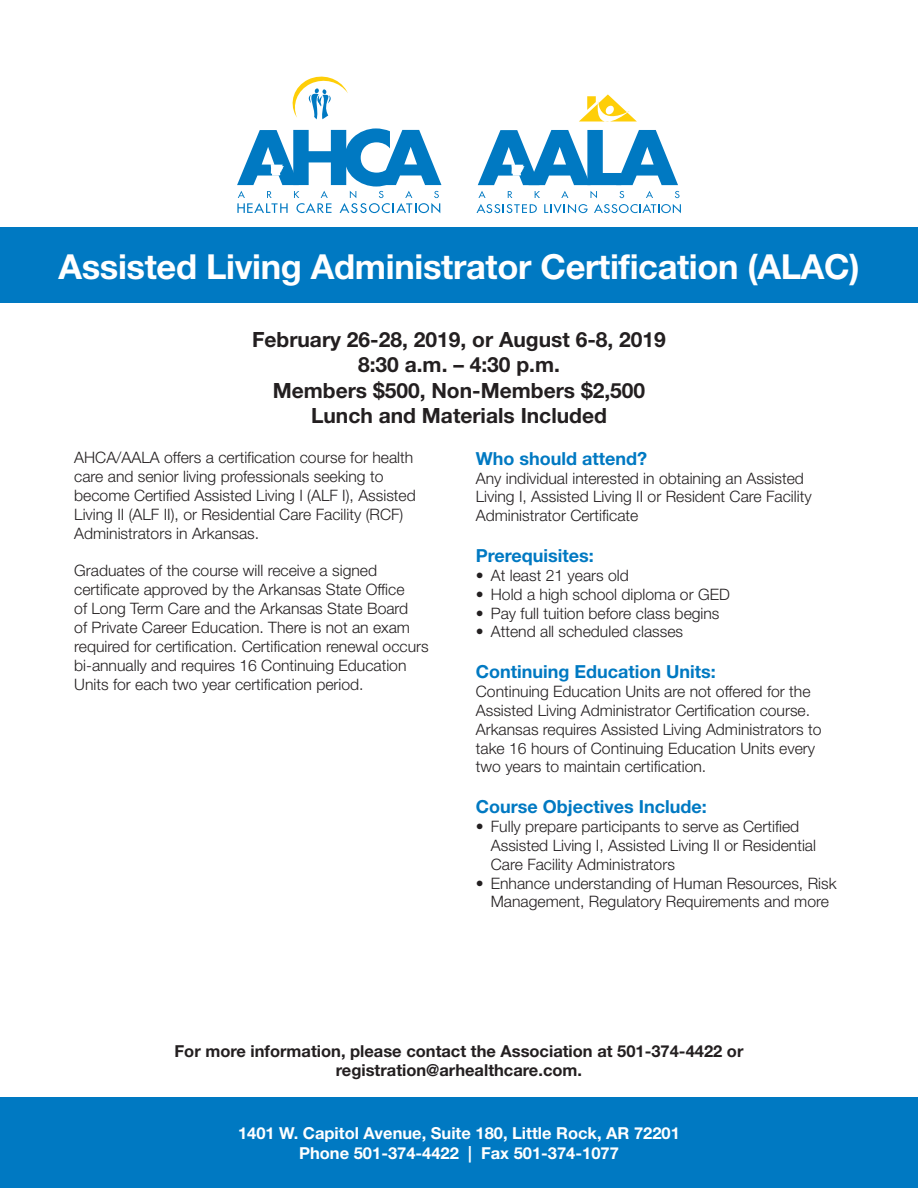
<style>
.page{position:relative;width:918px;height:1188px;background:#fff}
.page>*{position:absolute;margin:0;border:0;box-sizing:border-box;transform-origin:0 0}
.t1{font:700 34.5px "Helvetica Neue";letter-spacing:-.01em;color:#fff}
.t2{font:700 21px/25.5px "Helvetica Neue";color:#231f20;text-align:center}
.t3{font:700 18px "Helvetica Neue";color:#0079c2}
.t4{font:700 16.5px/19.8px "Helvetica Neue";color:#231f20;text-align:center}
.t5{font:700 16.5px/19.8px "Helvetica Neue";color:#fff;text-align:center}
.t6{font:300 15.75px/18.9px "Helvetica Neue";color:#231f20}
</style>
<div class="page">
<div style="left:0;top:228px;width:918px;height:75px;background:#0079c2"></div>
<div style="left:0;top:1098px;width:918px;height:90px;background:#0079c2"></div>
<svg style="left:478px;top:191px;width:8px;height:7px"></svg>
<svg style="left:508px;top:191px;width:4px;height:7px"></svg>
<svg style="left:535px;top:191px;width:5px;height:7px"></svg>
<svg style="left:561px;top:191px;width:7px;height:7px"></svg>
<svg style="left:591px;top:191px;width:6px;height:7px"></svg>
<svg style="left:620px;top:191px;width:4px;height:7px"></svg>
<svg style="left:646px;top:191px;width:7px;height:7px"></svg>
<svg style="left:675px;top:191px;width:5px;height:7px"></svg>
<svg style="left:476px;top:204px;width:61px;height:9px"></svg>
<svg style="left:544px;top:204px;width:44px;height:9px"></svg>
<svg style="left:594px;top:204px;width:87px;height:9px"></svg>
<svg style="left:478px;top:94px;width:200px;height:91px"></svg>
<svg style="left:292px;top:76px;width:56px;height:43px"></svg>
<svg style="left:237px;top:128px;width:204px;height:85px"></svg>
<h1 class="t1" style="left:58px;top:245px;width:803px">Assisted Living Administrator Certification (ALAC)</h1>
<h2 class="t2" style="left:252px;top:326px;width:415px">February 26-28, 2019, or August 6-8, 2019<br>8:30 a.m. – 4:30 p.m.<br>Members $500, Non-Members $2,500<br>Lunch and Materials Included</h2>
<p class="t6" style="left:74px;top:448px;width:343px">AHCA/AALA offers a certification course for health care and senior living professionals seeking to become Certified Assisted Living I (ALF I), Assisted Living II (ALF II), or Residential Care Facility (RCF)<br>Administrators in Arkansas.</p>
<p class="t6" style="left:74px;top:561px;width:356px">Graduates of the course will receive a signed certificate approved by the Arkansas State Office<br>of Long Term Care and the Arkansas State Board<br>of Private Career Education. There is not an exam required for certification. Certification renewal occurs bi-annually and requires 16 Continuing Education Units for each two year certification period.</p>
<p class="t3" style="left:476px;top:447px;width:173px">Who should attend?</p>
<p class="t6" style="left:476px;top:468px;width:337px">Any individual interested in obtaining an Assisted<br>Living I, Assisted Living II or Resident Care Facility<br>Administrator Certificate</p>
<p class="t3" style="left:476px;top:544px;width:119px">Prerequisites:</p>
<p class="t6" style="left:476px;top:565px;width:154px">• At least 21 years old</p>
<p class="t6" style="left:476px;top:584px;width:255px">• Hold a high school diploma or GED</p>
<p class="t6" style="left:476px;top:603px;width:245px">• Pay full tuition before class begins</p>
<p class="t6" style="left:476px;top:622px;width:209px">• Attend all scheduled classes</p>
<p class="t3" style="left:476px;top:660px;width:241px">Continuing Education Units:</p>
<p class="t6" style="left:476px;top:682px;width:347px">Continuing Education Units are not offered for the Assisted Living Administrator Certification course.<br>Arkansas requires Assisted Living Administrators to take 16 hours of Continuing Education Units every two years to maintain certification.</p>
<p class="t3" style="left:476px;top:795px;width:232px">Course Objectives Include:</p>
<p class="t6" style="left:491px;top:817px;width:327px;text-indent:-15px">• Fully prepare participants to serve as Certified<br>Assisted Living I, Assisted Living II or Residential<br>Care Facility Administrators</p>
<p class="t6" style="left:476px;top:873px;width:362px;text-align:center">• Enhance understanding of Human Resources, Risk<br>Management, Regulatory Requirements and more</p>
<p class="t4" style="left:175px;top:1040px;width:570px">For more information, please contact the Association at 501-374-4422 or registration@arhealthcare.com.</p>
<p class="t5" style="left:238px;top:1123px;width:443px">1401 W. Capitol Avenue, Suite 180, Little Rock, AR 72201<br>Phone 501-374-4422 | Fax 501-374-1077</p>
</div>
